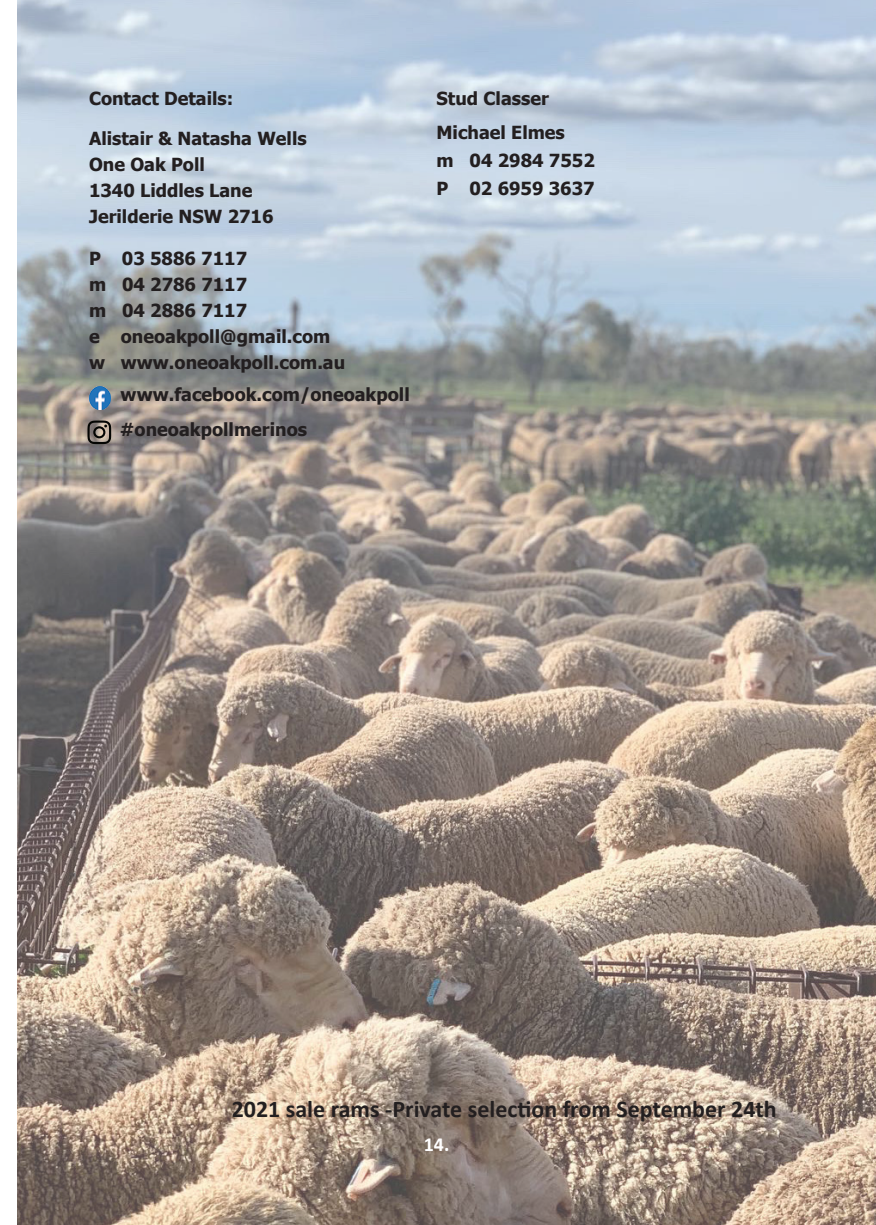
<style>
.page{position:relative;width:876px;height:1225px;background:#fff}
.page>*{position:absolute;margin:0;border:0;box-sizing:border-box;transform-origin:0 0}
.t1{font:700 24px "Calibri";color:#231f20}
.t2{font:700 20px "Calibri";color:#fff}
.t3{font:700 18px "Tahoma";color:#231f20}
</style>
<div class="page">
<img style="left:17px;top:0;width:859px;height:1225px">
<img style="left:89px;top:386px;width:21px;height:24px">
<svg style="left:87px;top:420px;width:24px;height:24px"></svg>
<p class="t3" style="left:89px;top:86px;width:146px">Contact Details:</p>
<p class="t3" style="left:89px;top:126px;width:219px">Alistair &amp; Natasha Wells</p>
<p class="t3" style="left:89px;top:152px;width:117px">One Oak Poll</p>
<p class="t3" style="left:89px;top:178px;width:165px">1340 Liddles Lane</p>
<p class="t3" style="left:89px;top:204px;width:186px">Jerilderie NSW 2716</p>
<p class="t3" style="left:89px;top:246px;width:160px">P 03 5886 7117</p>
<p class="t3" style="left:89px;top:272px;width:160px">m 04 2786 7117</p>
<p class="t3" style="left:89px;top:298px;width:160px">m 04 2886 7117</p>
<p class="t3" style="left:89px;top:324px;width:243px">e oneoakpoll@gmail.com</p>
<p class="t3" style="left:89px;top:350px;width:258px">w www.oneoakpoll.com.au</p>
<p class="t3" style="left:121px;top:382px;width:291px">www.facebook.com/oneoakpoll</p>
<p class="t3" style="left:120px;top:417px;width:189px">#oneoakpollmerinos</p>
<p class="t3" style="left:437px;top:86px;width:114px">Stud Classer</p>
<p class="t3" style="left:437px;top:120px;width:130px">Michael Elmes</p>
<p class="t3" style="left:437px;top:148px;width:160px">m 04 2984 7552</p>
<p class="t3" style="left:437px;top:176px;width:160px">P 02 6959 3637</p>
<p class="t1" style="left:232px;top:1092px;width:546px">2021 sale rams -Private selection from September 24th</p>
<p class="t2" style="left:424px;top:1130px;width:27px">14.</p>
</div>
